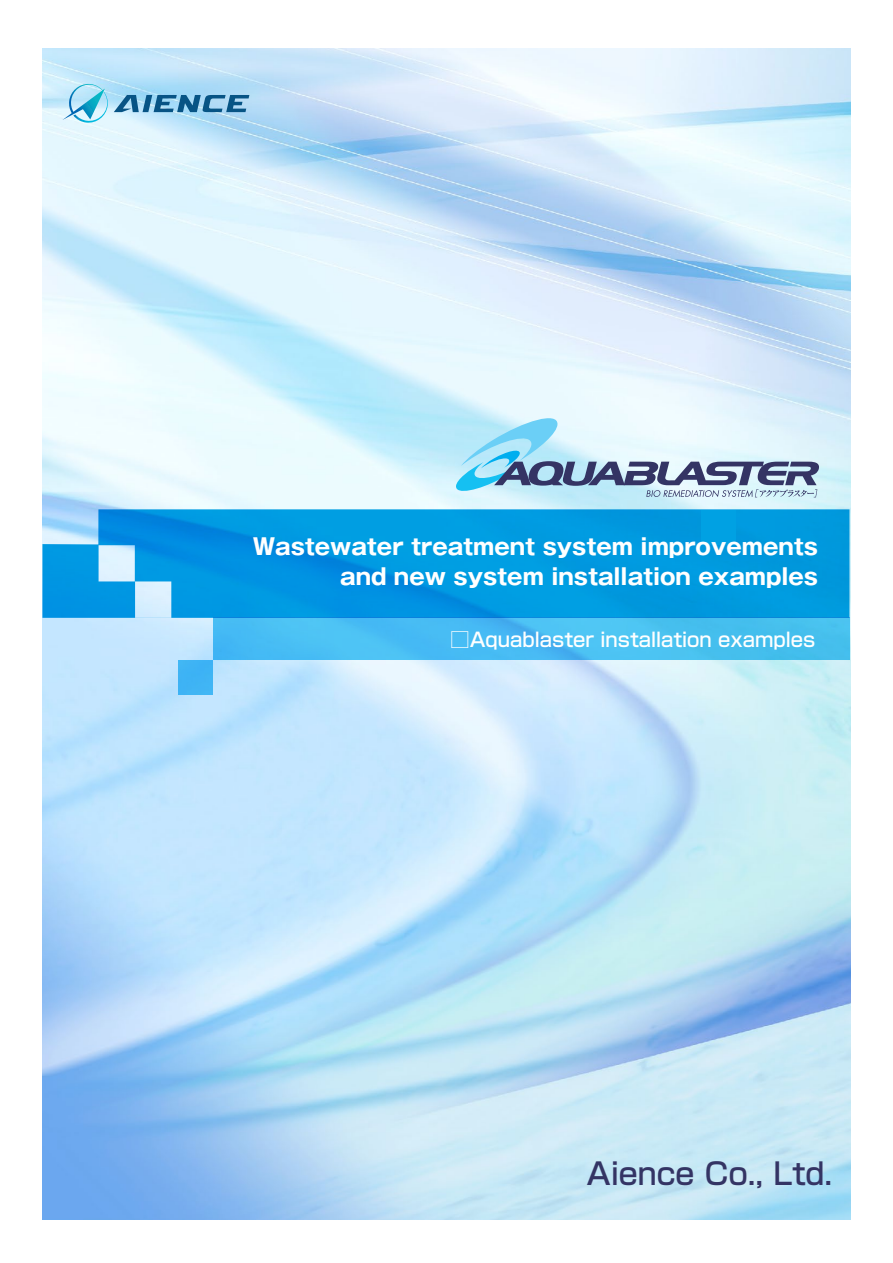
<style>
.page{position:relative;width:893px;height:1263px;background:#fff}
.page>*{position:absolute;margin:0;border:0;box-sizing:border-box;transform-origin:0 0}
.t1{font:500 30px "Shin Go Pro";color:#343464}
.t2{font:700 22.5px/30px "Gothic MB101 Pro";color:#fff;text-align:right}
.t3{font:500 19.5px "Shin Go Pro";color:#fff}
</style>
<div class="page">
<img style="left:42px;top:48px;width:808px;height:1172px">
<div style="left:213px;top:617px;width:637px;height:43px;background:#47bff4"></div>
<svg style="left:455px;top:411px;width:364px;height:86px;background:#b6d3e3"></svg>
<div style="left:178px;top:660px;width:35px;height:35px;background:#3eb3f4"></div>
<svg style="left:42px;top:509px;width:807px;height:109px;background:#0b9be1"></svg>
<svg style="left:62px;top:84px;width:46px;height:40px;background:#9fd9ee"></svg>
<svg style="left:114px;top:95px;width:135px;height:17px;background:#5694ba"></svg>
<p class="t2" style="left:253px;top:529px;width:567px">Wastewater treatment system improvements and new system installation examples</p>
<p class="t3" style="left:450px;top:624px;width:367px">□Aquablaster installation examples</p>
<h1 class="t1" style="left:587px;top:1149px;width:247px">Aience Co., Ltd.</h1>
</div>
